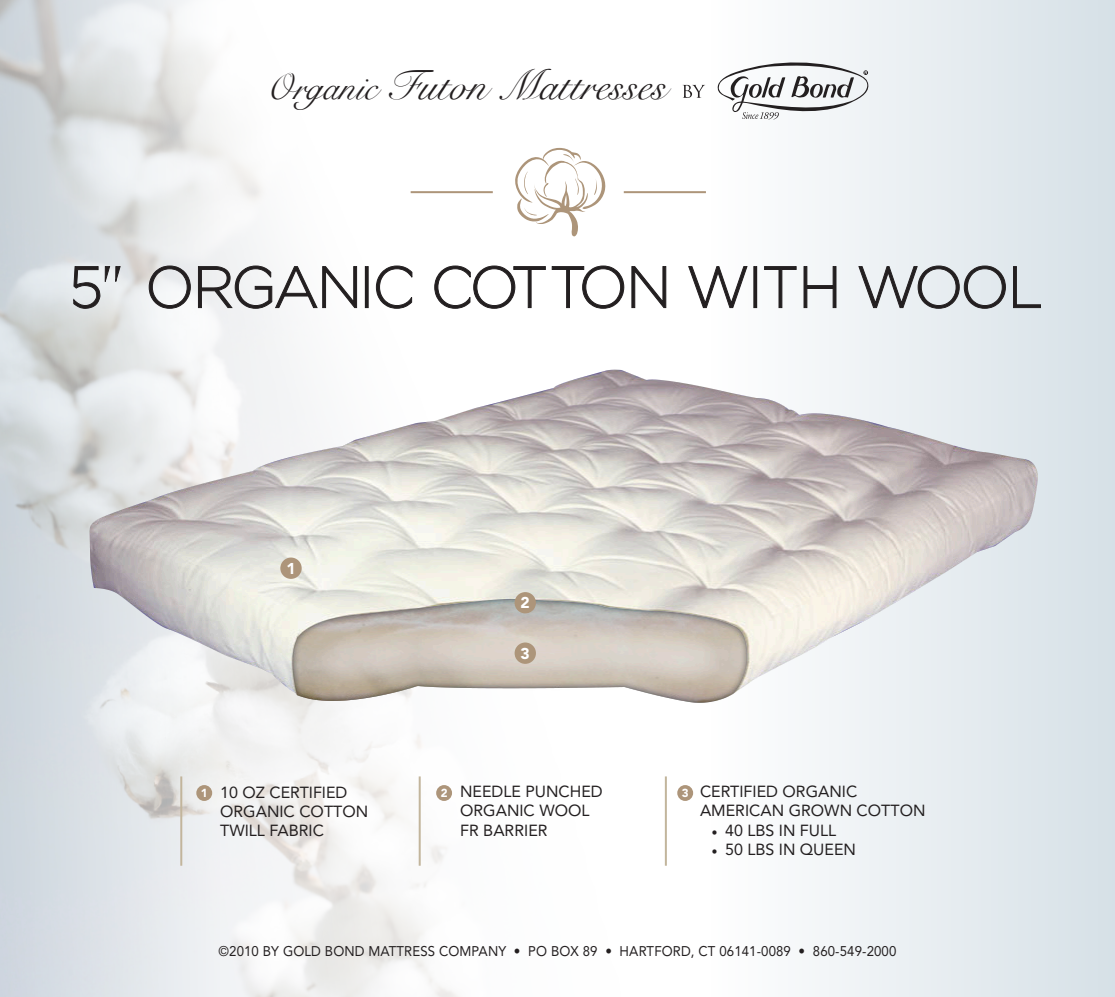
<style>
.page{position:relative;width:1115px;height:997px;background:#fff}
.page>*{position:absolute;margin:0;border:0;box-sizing:border-box;transform-origin:0 0}
.t1{font:300 58.4px "Regencie";letter-spacing:.035em;color:#231f20}
.t2{font:42.2px "Snell Roundhand";color:#231f20}
.t3{font:16px/19.2px "Avenir";color:#231f20}
.t4{font:900 15.6px "Avenir";color:#fff}
.t5{font:14px "Avenir";letter-spacing:.01em;color:#231f20;scale:.94 1}
.t6{font:900 11.6px "Avenir";color:#fff}
.s1{font-size:37.2px}
.s2{font-family:"Minion Pro"}
</style>
<div class="page">
<img style="left:0;top:0;width:656px;height:997px">
<div style="left:705px;top:0;width:409px;height:997px;background:linear-gradient(to right,#fffeff,#d6e0e7)"></div>
<svg style="left:73px;top:266px;width:48px;height:43px;background:#cccfd1"></svg>
<svg style="left:148px;top:265px;width:43px;height:44px"></svg>
<svg style="left:197px;top:265px;width:160px;height:44px"></svg>
<div style="left:365px;top:267px;width:3px;height:41px;border:1px solid #231f20"></div>
<svg style="left:375px;top:265px;width:38px;height:44px"></svg>
<svg style="left:433px;top:265px;width:191px;height:44px"></svg>
<svg style="left:630px;top:266px;width:36px;height:43px"></svg>
<svg style="left:688px;top:266px;width:59px;height:43px"></svg>
<svg style="left:763px;top:266px;width:33px;height:43px"></svg>
<svg style="left:802px;top:266px;width:34px;height:43px"></svg>
<svg style="left:857px;top:265px;width:149px;height:44px;background:#cfd3d7"></svg>
<svg style="left:1012px;top:266px;width:29px;height:43px"></svg>
<img style="left:34px;top:310px;width:1048px;height:449px">
<svg style="left:514px;top:148px;width:93px;height:89px"></svg>
<hr style="left:623px;top:191px;width:82px;height:2px;background:#ad957a">
<hr style="left:410px;top:191px;width:82px;height:2px;background:#ad957a">
<div style="left:280px;top:557px;width:21px;height:22px;background:#ad957a;border-radius:50%"></div>
<div style="left:196px;top:785px;width:16px;height:16px;background:#ad957a;border-radius:50%"></div>
<div style="left:436px;top:785px;width:16px;height:16px;background:#ad957a;border-radius:50%"></div>
<div style="left:514px;top:592px;width:22px;height:21px;background:#ad957a;border-radius:50%"></div>
<div style="left:677px;top:785px;width:16px;height:16px;background:#ad957a;border-radius:50%"></div>
<div style="left:514px;top:642px;width:22px;height:22px;background:#ad957a;border-radius:50%"></div>
<hr style="left:180px;top:776px;width:2px;height:90px;background:#c2b59c">
<hr style="left:418px;top:776px;width:2px;height:90px;background:#c2b59c">
<hr style="left:664px;top:776px;width:2px;height:90px;background:#c2b59c">
<svg style="left:715px;top:59px;width:153px;height:60px"></svg>
<svg style="left:682px;top:85px;width:23px;height:13px"></svg>
<p class="t2" style="left:265px;top:52px;width:402px"><span class="s1">Organic</span> Futon Mattresses</p>
<p class="t1" style="left:71px;top:249px;width:972px">5" ORGANIC COTTON WITH WOOL</p>
<p class="t4" style="left:286px;top:559px;width:11px">1</p>
<p class="t4" style="left:520px;top:593px;width:11px">2</p>
<p class="t4" style="left:520px;top:644px;width:11px">3</p>
<p class="t3" style="left:220px;top:782px;width:149px">10 OZ CERTIFIED<br>ORGANIC COTTON<br>TWILL FABRIC</p>
<p class="t3" style="left:460px;top:782px;width:144px">NEEDLE PUNCHED</p>
<p class="t6" style="left:201px;top:786px;width:8px">1</p>
<p class="t6" style="left:440px;top:786px;width:8px">2</p>
<p class="t3" style="left:460px;top:801px;width:131px">ORGANIC WOOL</p>
<p class="t3" style="left:460px;top:820px;width:89px">FR BARRIER</p>
<p class="t6" style="left:681px;top:786px;width:8px">3</p>
<p class="t3" style="left:699px;top:782px;width:159px">CERTIFIED ORGANIC</p>
<p class="t3" style="left:699px;top:801px;width:227px">AMERICAN GROWN COTTON</p>
<p class="t3" style="left:711px;top:820px;width:126px"><span class="s2">•</span> 40 LBS IN FULL</p>
<p class="t3" style="left:711px;top:840px;width:146px"><span class="s2">•</span> 50 LBS IN QUEEN</p>
<p class="t5" style="left:218px;top:943px;width:722px">©2010 BY GOLD BOND MATTRESS COMPANY • PO BOX 89 • HARTFORD, CT 06141-0089 • 860-549-2000</p>
</div>
